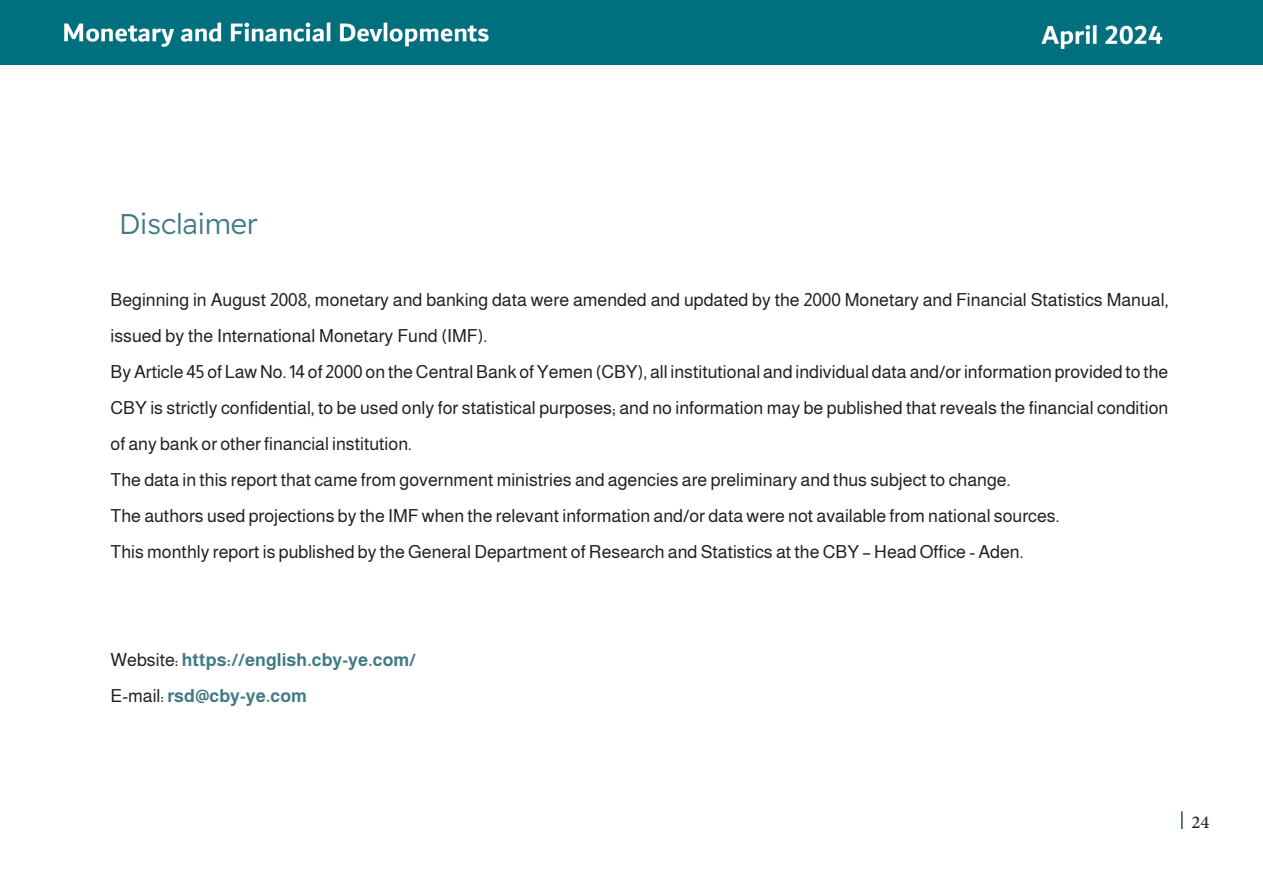
<style>
.page{position:relative;width:1263px;height:893px;background:#fff}
.page>*{position:absolute;margin:0;border:0;box-sizing:border-box;transform-origin:0 0}
.t1{font:300 28.5px "Readex Pro";color:#417a84}
.t2{font:25.5px "Adobe Arabic";color:#231f20}
.t3{font:18px/36px "Almarai";color:#231f20}
.t4{font:700 18px "Almarai";color:#417a84}
.s1{font-weight:400;color:#231f20}
</style>
<div class="page">
<svg style="left:1181px;top:811px;width:1px;height:18px"></svg>
<div style="left:0;top:0;width:1263px;height:65px;background:#00707e"></div>
<p class="t1" style="left:119px;top:202px;width:140px">Disclaimer</p>
<p class="t3" style="left:111px;top:282px;width:1059px">Beginning in August 2008, monetary and banking data were amended and updated by the 2000 Monetary and Financial Statistics Manual, issued by the International Monetary Fund (IMF).</p>
<p class="t3" style="left:111px;top:354px;width:1059px;text-align:justify">By Article 45 of Law No. 14 of 2000 on the Central Bank of Yemen (CBY), all institutional and individual data and/or information provided to the CBY is strictly confidential, to be used only for statistical purposes; and no information may be published that reveals the financial condition of any bank or other financial institution.</p>
<p class="t3" style="left:111px;top:462px;width:901px">The data in this report that came from government ministries and agencies are preliminary and thus subject to change.</p>
<p class="t3" style="left:111px;top:498px;width:950px">The authors used projections by the IMF when the relevant information and/or data were not available from national sources.</p>
<p class="t3" style="left:111px;top:534px;width:914px">This monthly report is published by the General Department of Research and Statistics at the CBY – Head Office - Aden.</p>
<p class="t4" style="left:111px;top:646px;width:307px"><span class="s1">Website:</span> https://english.cby-ye.com/</p>
<p class="t4" style="left:111px;top:682px;width:198px"><span class="s1">E-mail:</span> rsd@cby-ye.com</p>
<h2 class="t2" style="left:1192px;top:804px;width:20px">24</h2>
</div>
